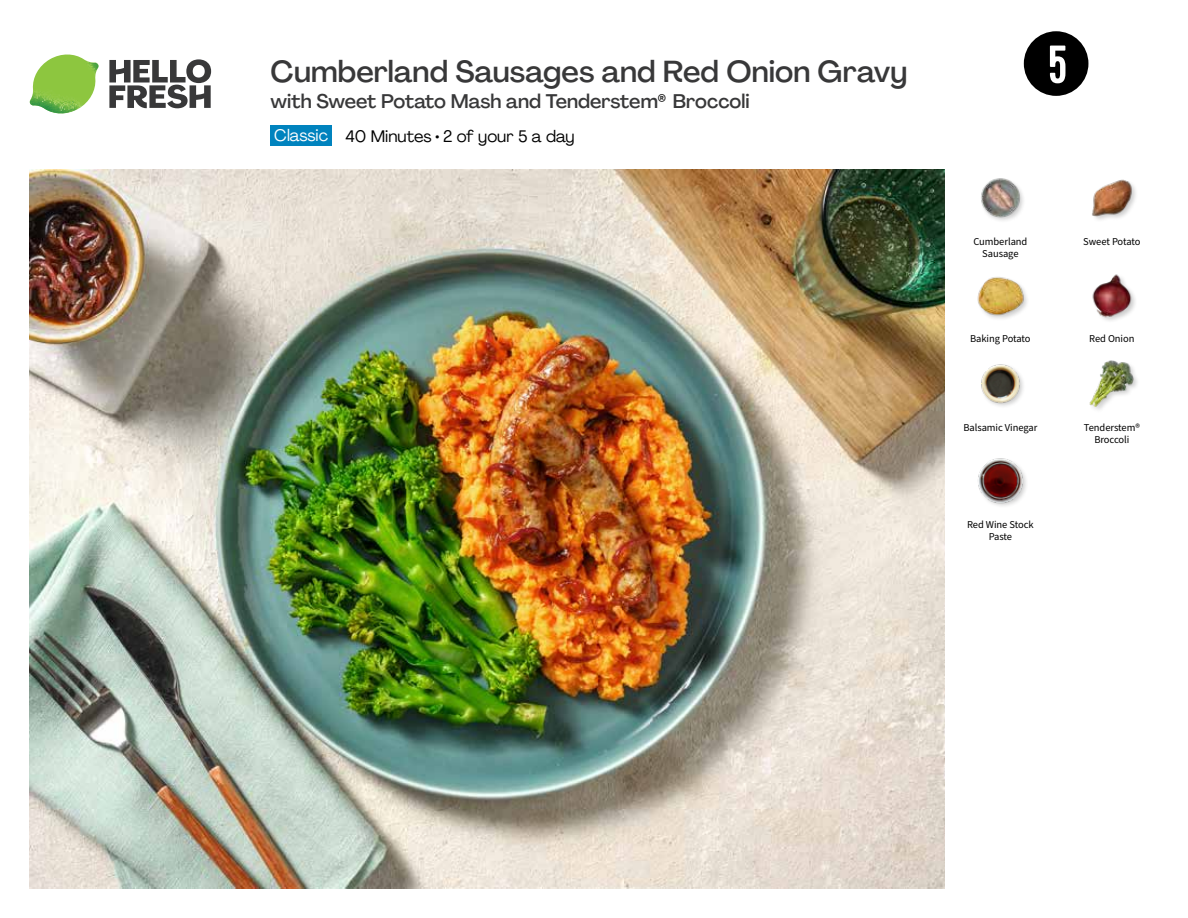
<style>
.page{position:relative;width:1188px;height:918px;background:#fff}
.page>*{position:absolute;margin:0;border:0;box-sizing:border-box;transform-origin:0 0}
.t1{font:54px "Kapra";color:#fff}
.t2{font:500 30px "Agrandir";color:#383839}
.t3{font:500 19.5px "Agrandir";color:#383839}
.t4{font:16.5px "Agrandir";color:#000}
.t5{font:16.5px "Agrandir";color:#fff}
.t6{font:10.5px/12px "Source Sans Pro";letter-spacing:-.005em;color:#000;text-align:center}
.s1{font-family:"Source Sans Pro";font-weight:400;color:#000}
</style>
<div class="page">
<svg style="left:109px;top:59px;width:102px;height:49px"></svg>
<img style="left:30px;top:55px;width:69px;height:59px">
<img style="left:30px;top:170px;width:915px;height:718px">
<div style="left:271px;top:126px;width:61px;height:20px;background:#0083be"></div>
<img style="left:981px;top:364px;width:42px;height:42px">
<img style="left:978px;top:458px;width:48px;height:48px">
<img style="left:1089px;top:360px;width:47px;height:47px">
<img style="left:981px;top:178px;width:43px;height:43px">
<img style="left:977px;top:277px;width:50px;height:42px">
<img style="left:1092px;top:274px;width:43px;height:47px">
<img style="left:1092px;top:179px;width:43px;height:41px">
<svg style="left:1023px;top:31px;width:66px;height:65px"></svg>
<h2 class="t2" style="left:271px;top:53px;width:638px">Cumberland Sausages and Red Onion Gravy</h2>
<h3 class="t3" style="left:271px;top:89px;width:480px">with Sweet Potato Mash and Tenderstem<span class="s1">®</span> Broccoli</h3>
<h3 class="t5" style="left:274px;top:125px;width:55px">Classic</h3>
<h3 class="t4" style="left:345px;top:126px;width:231px">40 Minutes • 2 of your 5 a day</h3>
<h1 class="t1" style="left:1048px;top:34px;width:20px">5</h1>
<p class="t6" style="left:973px;top:235px;width:56px">Cumberland<br>Sausage</p>
<p class="t6" style="left:1083px;top:235px;width:59px">Sweet Potato</p>
<p class="t6" style="left:970px;top:333px;width:62px">Baking Potato</p>
<p class="t6" style="left:1089px;top:333px;width:47px">Red Onion</p>
<p class="t6" style="left:963px;top:421px;width:76px">Balsamic Vinegar</p>
<p class="t6" style="left:967px;top:519px;width:68px">Red Wine Stock<br>Paste</p>
<p class="t6" style="left:1084px;top:421px;width:57px">Tenderstem®<br>Broccoli</p>
</div>
